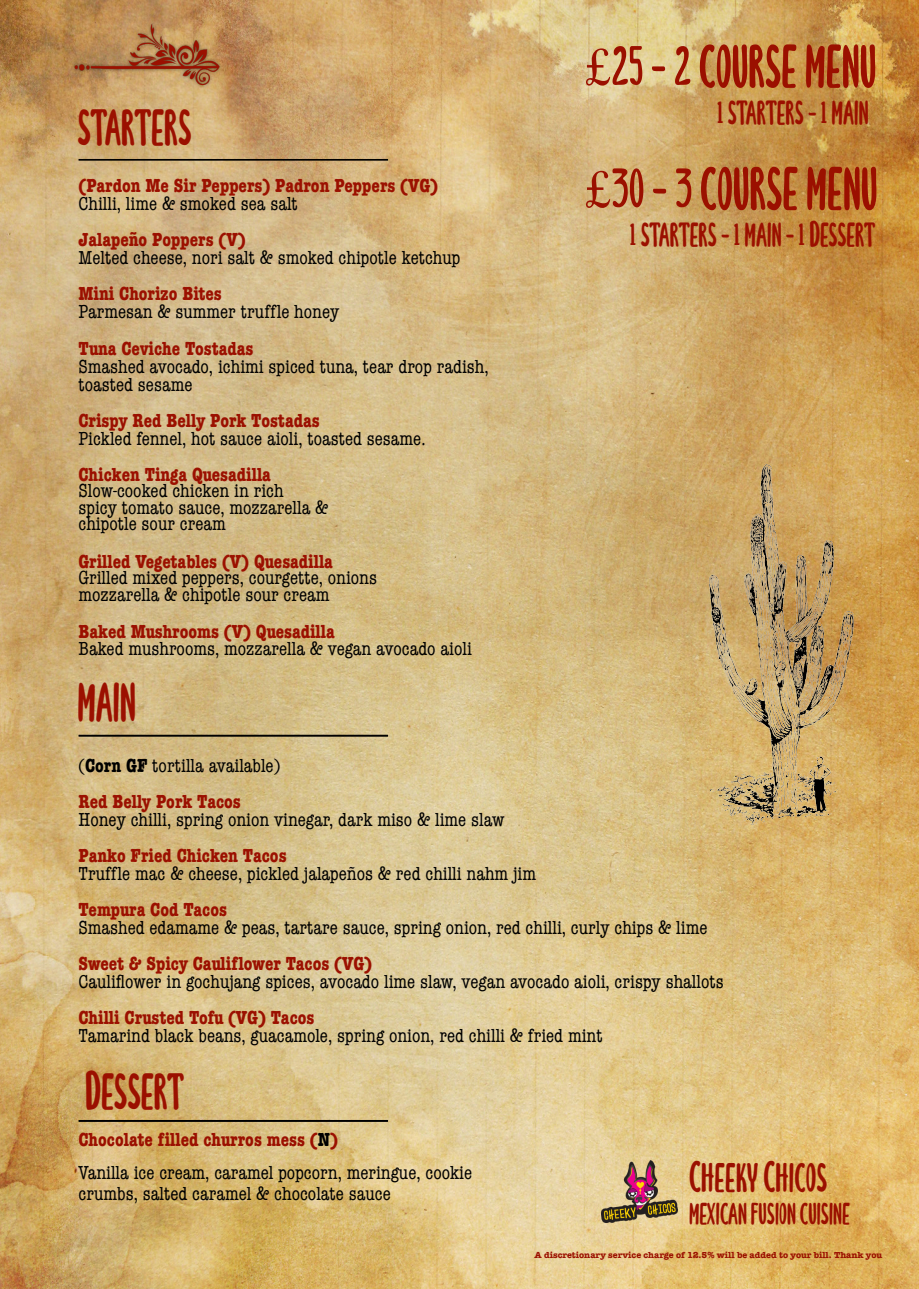
<style>
.page{position:relative;width:919px;height:1289px;background:#fff}
.page>*{position:absolute;margin:0;border:0;box-sizing:border-box;transform-origin:0 0}
.t1{font:54px "Lunarie Ext Cond";color:#9b1000}
.t2{font:45px "Lunarie Ext Cond";letter-spacing:-.005em;color:#9b1000}
.t3{font:36px "Lunarie Ext Cond";color:#9b1000}
.t4{font:30px "Lunarie Ext Cond";letter-spacing:-.005em;color:#9b1000}
.t5{font:27px "Lunarie Ext Cond";color:#9b1000}
.t6{font:condensed 19.5px/16.5px "American Typewriter";color:#000}
.t7{font:700 condensed 19.5px "American Typewriter";color:#9b1000}
.t8{font:700 9px "American Typewriter";color:#9b1000}
.s1{font-family:"Times New Roman"}
.s2{font-weight:700}
.s3{font-weight:700;color:#9b1000}
</style>
<div class="page">
<img style="left:0;top:0;width:918px;height:1288px">
<img style="left:601px;top:1160px;width:76px;height:62px">
<hr style="left:78px;top:734px;width:310px;height:2px;background:#000">
<hr style="left:78px;top:1119px;width:310px;height:2px;background:#000">
<hr style="left:78px;top:159px;width:310px;height:2px;background:#000">
<img style="left:709px;top:464px;width:144px;height:360px">
<img style="left:72px;top:21px;width:151px;height:67px">
<h2 class="t2" style="left:77px;top:101px;width:116px">starters</h2>
<p class="t7" style="left:78px;top:179px;width:361px">(Pardon Me Sir Peppers) Padron Peppers (VG)</p>
<p class="t6" style="left:78px;top:197px;width:221px">Chilli, lime &amp; smoked sea salt</p>
<p class="t7" style="left:78px;top:233px;width:169px">Jalapeño Poppers (V)</p>
<p class="t6" style="left:78px;top:251px;width:383px">Melted cheese, nori salt &amp; smoked chipotle ketchup</p>
<p class="t7" style="left:78px;top:287px;width:145px">Mini Chorizo Bites</p>
<p class="t6" style="left:78px;top:305px;width:262px">Parmesan &amp; summer truffle honey</p>
<p class="t7" style="left:78px;top:341px;width:176px">Tuna Ceviche Tostadas</p>
<p class="t6" style="left:78px;top:358px;width:411px;line-height:18px">Smashed avocado, ichimi spiced tuna, tear drop radish, toasted sesame</p>
<p class="t7" style="left:78px;top:413px;width:243px">Crispy Red Belly Pork Tostadas</p>
<p class="t6" style="left:78px;top:431px;width:348px">Pickled fennel, hot sauce aioli, toasted sesame.</p>
<p class="t7" style="left:78px;top:467px;width:194px">Chicken Tinga Quesadilla</p>
<p class="t6" style="left:78px;top:484px;width:251px">Slow-cooked chicken in rich<br>spicy tomato sauce, mozzarella &amp; chipotle sour cream</p>
<p class="t7" style="left:78px;top:554px;width:256px">Grilled Vegetables (V) Quesadilla</p>
<p class="t6" style="left:78px;top:571px;width:300px">Grilled mixed peppers, courgette, onions mozzarella &amp; chipotle sour cream</p>
<p class="t7" style="left:78px;top:625px;width:258px">Baked Mushrooms (V) Quesadilla</p>
<p class="t6" style="left:78px;top:641px;width:395px">Baked mushrooms, mozzarella &amp; vegan avocado aioli</p>
<h2 class="t2" style="left:77px;top:677px;width:60px">MAIN</h2>
<h1 class="t1" style="left:584px;top:35px;width:293px"><span class="s1">£</span>25 - 2 course menu</h1>
<h3 class="t4" style="left:717px;top:95px;width:153px">1 starters - 1 main</h3>
<h1 class="t1" style="left:584px;top:157px;width:295px"><span class="s1">£</span>30 - 3 course menu</h1>
<h3 class="t4" style="left:630px;top:217px;width:247px">1 starters - 1 main - 1 Dessert</h3>
<p class="t6" style="left:78px;top:749px;width:203px;line-height:36px">(<span class="s2">Corn GF</span> tortilla available)<br><span class="s3">Red Belly Pork Tacos</span></p>
<p class="t6" style="left:78px;top:812px;width:427px">Honey chilli, spring onion vinegar, dark miso &amp; lime slaw</p>
<p class="t7" style="left:78px;top:848px;width:209px">Panko Fried Chicken Tacos</p>
<p class="t6" style="left:78px;top:866px;width:459px">Truffle mac &amp; cheese, pickled jalapeños &amp; red chilli nahm jim</p>
<p class="t7" style="left:78px;top:902px;width:150px">Tempura Cod Tacos</p>
<p class="t6" style="left:78px;top:920px;width:630px">Smashed edamame &amp; peas, tartare sauce, spring onion, red chilli, curly chips &amp; lime</p>
<p class="t7" style="left:78px;top:956px;width:295px">Sweet &amp; Spicy Cauliflower Tacos (VG)</p>
<p class="t6" style="left:78px;top:974px;width:647px">Cauliflower in gochujang spices, avocado lime slaw, vegan avocado aioli, crispy shallots</p>
<p class="t7" style="left:78px;top:1010px;width:237px">Chilli Crusted Tofu (VG) Tacos</p>
<p class="t6" style="left:78px;top:1028px;width:526px">Tamarind black beans, guacamole, spring onion, red chilli &amp; fried mint</p>
<h2 class="t2" style="left:85px;top:1064px;width:101px">Dessert</h2>
<p class="t6" style="left:78px;top:1124px;width:395px;line-height:33px"><span class="s3">Chocolate filled churros mess (</span><span class="s2">N</span><span class="s3">)<br></span>Vanilla ice cream, caramel popcorn, meringue, cookie</p>
<p class="t6" style="left:78px;top:1186px;width:314px">crumbs, salted caramel &amp; chocolate sauce</p>
<h3 class="t3" style="left:689px;top:1156px;width:140px">Cheeky Chicos</h3>
<h3 class="t5" style="left:689px;top:1197px;width:163px">mexican fusion cuisine</h3>
<p class="t8" style="left:534px;top:1251px;width:349px">A discretionary service charge of 12.5% will be added to your bill. Thank you</p>
</div>
